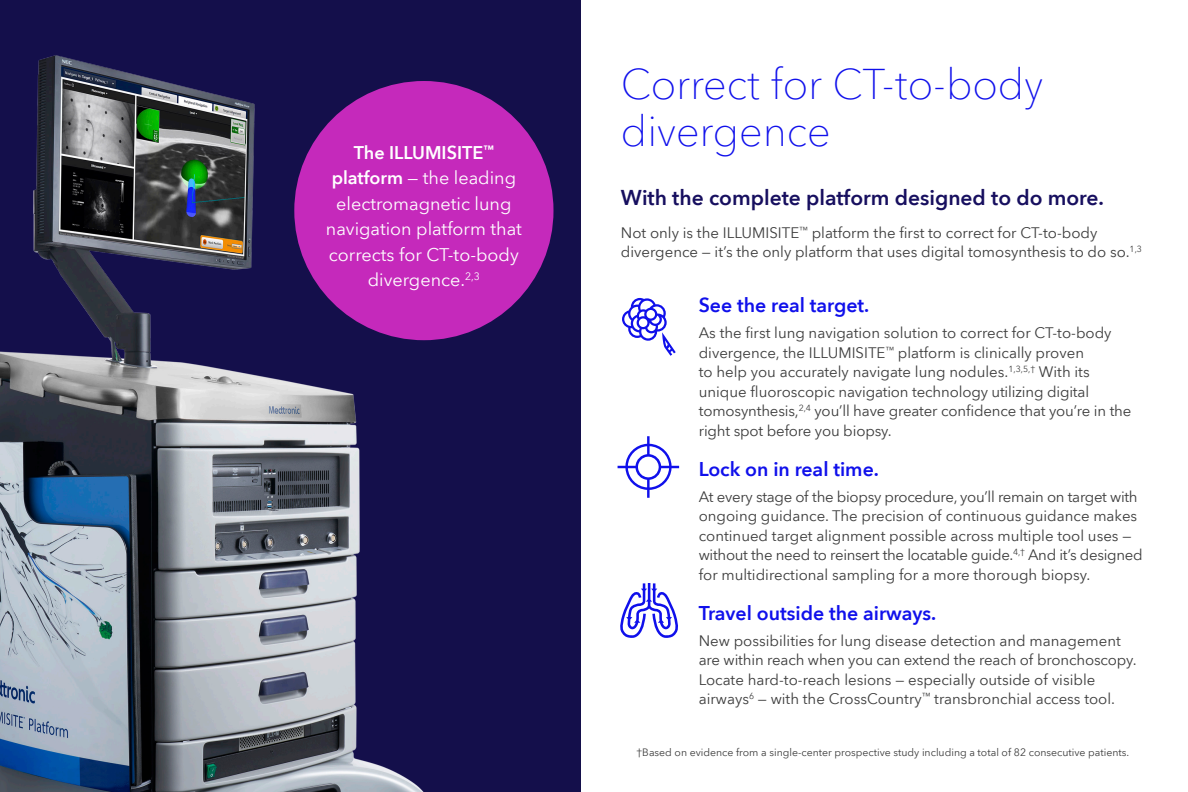
<style>
.page{position:relative;width:1188px;height:792px;background:#fff}
.page>*{position:absolute;margin:0;border:0;box-sizing:border-box;transform-origin:0 0}
.Subhead_3_large{font:100 42px/46.5px "Avenir Next World";color:#1010eb}
.Subhead_2_medium{font:600 21px "Avenir Next World";color:#170f5f}
.Subhead_1_small{font:600 19.5px "Avenir Next World";color:#1010eb}
.Body-use_130__leading{font:18px/25.5px "Avenir Next World";color:#fff;text-align:center}
.Body-use_130__leading-2{font:15px/19.5px "Avenir Next World";color:#3c3c3c}
.Legal__Attribution{font:10.5px "Avenir Next World";color:#3c3c3c}
.s1{font-weight:600}
</style>
<div class="page">
<svg style="left:620px;top:583px;width:58px;height:55px"></svg>
<div style="left:0;top:0;width:580px;height:792px;background:#140f4b"></div>
<img style="left:0;top:55px;width:492px;height:737px">
<div style="left:294px;top:81px;width:260px;height:259px;background:#c529bb;border-radius:50%"></div>
<svg style="left:618px;top:436px;width:61px;height:62px"></svg>
<svg style="left:622px;top:298px;width:54px;height:58px"></svg>
<p class="Body-use_130__leading" style="left:326px;top:140px;width:197px"><span class="s1">The ILLUMISITE</span><sup>™ </sup><span class="s1">platform</span> — the leading electromagnetic lung navigation platform that corrects for CT-to-body divergence.<sup>2,3</sup></p>
<p class="Subhead_3_large" style="left:621px;top:61px;width:424px">Correct for CT-to-body divergence</p>
<p class="Subhead_2_medium" style="left:621px;top:185px;width:485px">With the complete platform designed to do more.</p>
<p class="Body-use_130__leading-2" style="left:621px;top:223px;width:523px">Not only is the ILLUMISITE<sup>™</sup> platform the first to correct for CT-to-body divergence — it’s the only platform that uses digital tomosynthesis to do so.<sup>1,3</sup></p>
<p class="Subhead_1_small" style="left:699px;top:294px;width:172px">See the real target.</p>
<p class="Body-use_130__leading-2" style="left:699px;top:324px;width:434px">As the first lung navigation solution to correct for CT-to-body divergence, the ILLUMISITE<sup>™</sup> platform is clinically proven<br>to help you accurately navigate lung nodules.<sup>1,3,5,†</sup> With its unique fluoroscopic navigation technology utilizing digital tomosynthesis,<sup>2,4</sup> you’ll have greater confidence that you’re in the right spot before you biopsy.</p>
<p class="Subhead_1_small" style="left:699px;top:458px;width:182px">Lock on in real time.</p>
<p class="Body-use_130__leading-2" style="left:699px;top:487px;width:445px">At every stage of the biopsy procedure, you’ll remain on target with ongoing guidance. The precision of continuous guidance makes continued target alignment possible across multiple tool uses — without the need to reinsert the locatable guide.<sup>4,†</sup> And it’s designed for multidirectional sampling for a more thorough biopsy.</p>
<p class="Subhead_1_small" style="left:699px;top:602px;width:239px">Travel outside the airways.</p>
<p class="Body-use_130__leading-2" style="left:699px;top:631px;width:440px">New possibilities for lung disease detection and management are within reach when you can extend the reach of bronchoscopy.<br>Locate hard-to-reach lesions — especially outside of visible airways<sup>6</sup> — with the CrossCountry<sup>™</sup> transbronchial access tool.</p>
<p class="Legal__Attribution" style="left:636px;top:744px;width:494px">†Based on evidence from a single-center prospective study including a total of 82 consecutive patients.</p>
</div>
